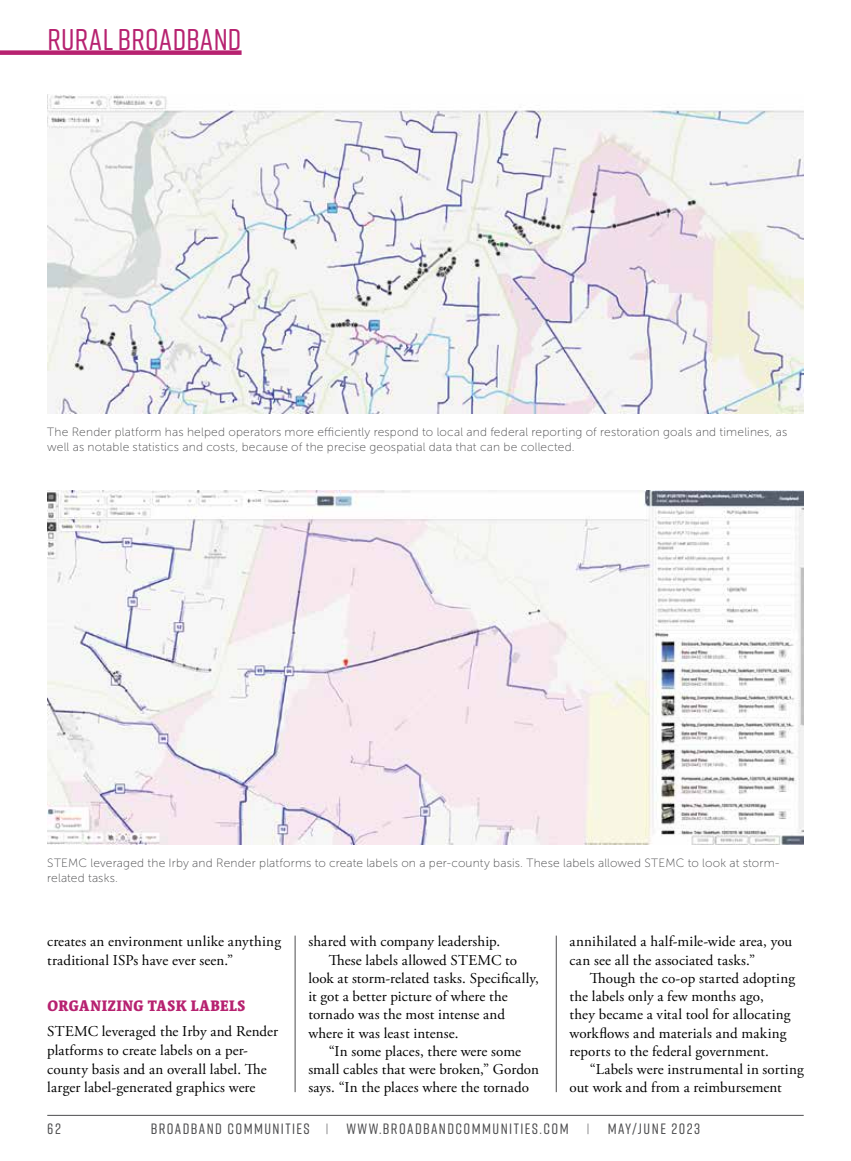
<style>
.page{position:relative;width:851px;height:1161px;background:#fff}
.page>*{position:absolute;margin:0;border:0;box-sizing:border-box;transform-origin:0 0}
.t1{font:500 30px "Rift Soft";letter-spacing:.015em;color:#b72270}
.t2{font:15px/18.1px "Adobe Garamond Pro";letter-spacing:.01em;color:#000}
.t3{font:500 15px "Rift Soft";letter-spacing:.095em;color:#4d4d4f}
.t4{font:900 15px "Acuta";letter-spacing:.035em;color:#b72270}
.t5{font:12px/15px "Museo Sans 100";letter-spacing:.015em;color:#4d4d4f}
.s1{font-weight:300;font-size:11.85px}
</style>
<div class="page">
<hr style="left:47px;top:1115px;width:756px;height:1px;background:#4d4d4f">
<div style="left:0;top:50px;width:241px;height:5px;background:#b72270"></div>
<hr style="left:556px;top:936px;width:1px;height:156px;background:#4d4d4f">
<hr style="left:295px;top:936px;width:1px;height:156px;background:#4d4d4f">
<img style="left:47px;top:94px;width:756px;height:320px">
<img style="left:47px;top:490px;width:756px;height:354px">
<h1 class="t1" style="left:47px;top:19px;width:195px">RURAL BROADBAND</h1>
<p class="t5" style="left:47px;top:425px;width:741px">The Render platform has helped operators more efficiently respond to local and federal reporting of restoration goals and timelines, as well as notable statistics and costs, because of the precise geospatial data that can be collected.</p>
<p class="t5" style="left:47px;top:855px;width:733px">STEMC leveraged the Irby and Render platforms to create labels on a per-county basis. These labels allowed STEMC to look at storm&shy;related tasks.</p>
<p class="t2" style="left:47px;top:933px;width:235px;line-height:18.8px">creates an environment unlike anything traditional ISPs have ever seen.”</p>
<p class="t4" style="left:47px;top:996px;width:199px">ORGANIZING TASK LABELS</p>
<p class="t2" style="left:47px;top:1023px;width:232px;line-height:18.6px">STEMC leveraged the Irby and Render platforms to create labels on a per&shy;county basis and an overall label. The larger label-generated graphics were</p>
<p class="t2" style="left:308px;top:933px;width:193px">shared with company leadership.</p>
<p class="t2" style="left:328px;top:951px;width:190px">These labels allowed STEMC to</p>
<p class="t2" style="left:308px;top:970px;width:232px">look at storm-related tasks. Specifically,</p>
<p class="t2" style="left:308px;top:988px;width:201px">it got a better picture of where the</p>
<p class="t2" style="left:308px;top:1006px;width:198px">tornado was the most intense and</p>
<p class="t2" style="left:308px;top:1024px;width:151px">where it was least intense.</p>
<p class="t2" style="left:328px;top:1042px;width:194px">“In some places, there were some</p>
<p class="t2" style="left:308px;top:1061px;width:232px">small cables that were broken,” Gordon</p>
<p class="t2" style="left:308px;top:1079px;width:222px">says. “In the places where the tornado</p>
<p class="t2" style="left:569px;top:933px;width:224px">annihilated a half-mile-wide area, you can see all the associated tasks.”</p>
<p class="t2" style="left:569px;top:970px;width:227px;text-indent:20px">Though the co-op started adopting the labels only a few months ago,<br>they became a vital tool for allocating workflows and materials and making reports to the federal government.</p>
<p class="t2" style="left:569px;top:1061px;width:236px;text-indent:20px">“Labels were instrumental in sorting out work and from a reimbursement</p>
<p class="t3" style="left:47px;top:1118px;width:15px">62</p>
<p class="t3" style="left:151px;top:1118px;width:551px">BROADBAND COMMUNITIES <span class="s1">|</span> WWW.BROADBANDCOMMUNITIES.COM <span class="s1">|</span> MAY/JUNE 2023</p>
</div>
